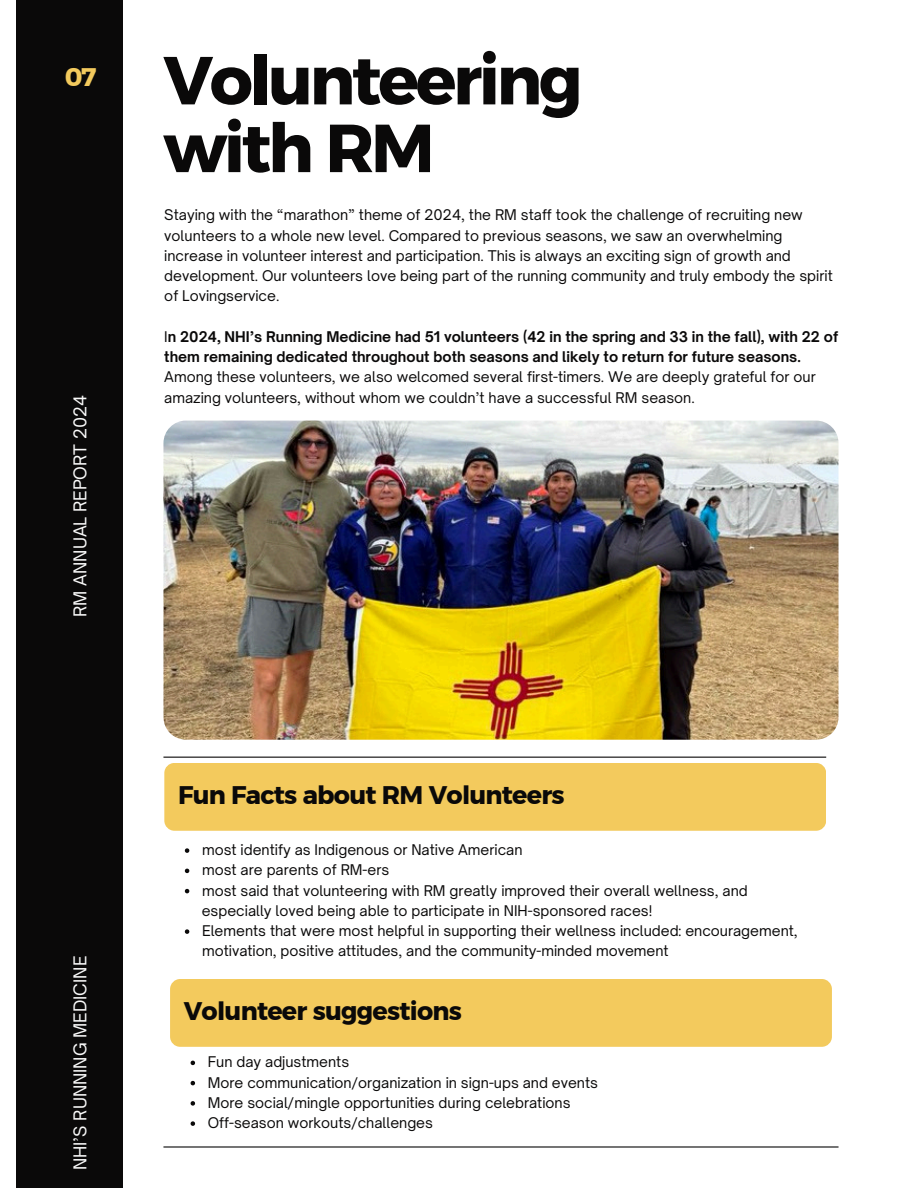
<style>
.page{position:relative;width:918px;height:1188px;background:#fff}
.page>*{position:absolute;margin:0;border:0;box-sizing:border-box;transform-origin:0 0}
.t1{font:67.8px/67.8px "Kief Montaser Bold";letter-spacing:-.05em;color:#0a0909}
.t2{font:25.35px "Kief Montaser Bold";letter-spacing:-.03em;color:#0a0909}
.t3{font:25.35px "Kief Montaser Bold";color:#f3ca5d}
.t4{font:16.95px "Open Sauce One";color:#f9f9f9}
.t5{font:14.1px/20.2px "Open Sauce One";color:#0a0909}
.t6{font:700 14.1px/20.2px "Open Sauce One";color:#0a0909}
.s1{font-weight:400}
</style>
<div class="page">
<div style="left:164px;top:763px;width:662px;height:68px;background:#f3ca5d;border-radius:10px"></div>
<img style="left:163px;top:421px;width:675px;height:319px;border-radius:22px">
<hr style="left:163px;top:757px;width:663px;height:1px;background:#0a0909">
<hr style="left:163px;top:1146px;width:676px;height:2px;background:#0a0909">
<svg style="left:185px;top:848px;width:4px;height:5px"></svg>
<svg style="left:185px;top:869px;width:4px;height:4px"></svg>
<svg style="left:185px;top:889px;width:4px;height:4px"></svg>
<svg style="left:185px;top:929px;width:4px;height:5px"></svg>
<div style="left:170px;top:979px;width:662px;height:68px;background:#f3ca5d;border-radius:10px"></div>
<svg style="left:191px;top:1061px;width:4px;height:4px"></svg>
<svg style="left:191px;top:1081px;width:4px;height:4px"></svg>
<svg style="left:191px;top:1101px;width:4px;height:5px"></svg>
<svg style="left:191px;top:1121px;width:4px;height:5px"></svg>
<div style="left:16px;top:0;width:107px;height:1188px;background:#0a0909"></div>
<h2 class="t3" style="left:65px;top:62px;width:33px">07</h2>
<p class="t4" style="left:70px;top:617px;width:223px;rotate:-90deg">RM ANNUAL REPORT 2024</p>
<h3 class="t4" style="left:70px;top:594px;width:192px;rotate:-90deg">ANNUAL REPORT 2028</h3>
<p class="t1" style="left:163px;top:46px;width:421px">Volunteering with RM</p>
<p class="t5" style="left:164px;top:205px;width:670px">Staying with the “marathon” theme of 2024, the RM staff took the challenge of recruiting new volunteers to a whole new level. Compared to previous seasons, we saw an overwhelming increase in volunteer interest and participation. This is always an exciting sign of growth and development. Our volunteers love being part of the running community and truly embody the spirit of Lovingservice.</p>
<p class="t6" style="left:164px;top:326px;width:675px"><span class="s1">I</span>n 2024, NHI’s Running Medicine had 51 volunteers (42 in the spring and 33 in the fall), with 22 of them remaining dedicated throughout both seasons and likely to return for future seasons.<br><span class="s1">Among these volunteers, we also welcomed several first-timers. We are deeply grateful for our amazing volunteers, without whom we couldn’t have a successful RM season.</span></p>
<h3 class="t4" style="left:70px;top:1148px;width:196px;rotate:-90deg">AROWWAI INDUSTRIES</h3>
<p class="t4" style="left:70px;top:1170px;width:216px;rotate:-90deg">NHI’S RUNNING MEDICINE</p>
<h3 class="t2" style="left:178px;top:780px;width:388px">Fun Facts about RM Volunteers</h3>
<h3 class="t5" style="left:202px;top:840px;width:322px">most identify as Indigenous or Native American</h3>
<p class="t5" style="left:202px;top:860px;width:189px">most are parents of RM-ers</p>
<h3 class="t5" style="left:202px;top:880px;width:547px">most said that volunteering with RM greatly improved their overall wellness, and</h3>
<h3 class="t5" style="left:202px;top:900px;width:452px">especially loved being able to participate in NIH-sponsored races!</h3>
<h1 class="t5" style="left:202px;top:921px;width:597px">Elements that were most helpful in supporting their wellness included: encouragement, motivation, positive attitudes, and the community-minded movement</h1>
<p class="t2" style="left:184px;top:996px;width:280px">Volunteer suggestions</p>
<p class="t5" style="left:208px;top:1052px;width:143px">Fun day adjustments</p>
<h2 class="t5" style="left:208px;top:1072px;width:392px">More communication/organization in sign-ups and events</h2>
<p class="t5" style="left:208px;top:1092px;width:364px">More social/mingle opportunities during celebrations</p>
<p class="t5" style="left:208px;top:1113px;width:227px">Off-season workouts/challenges</p>
</div>
